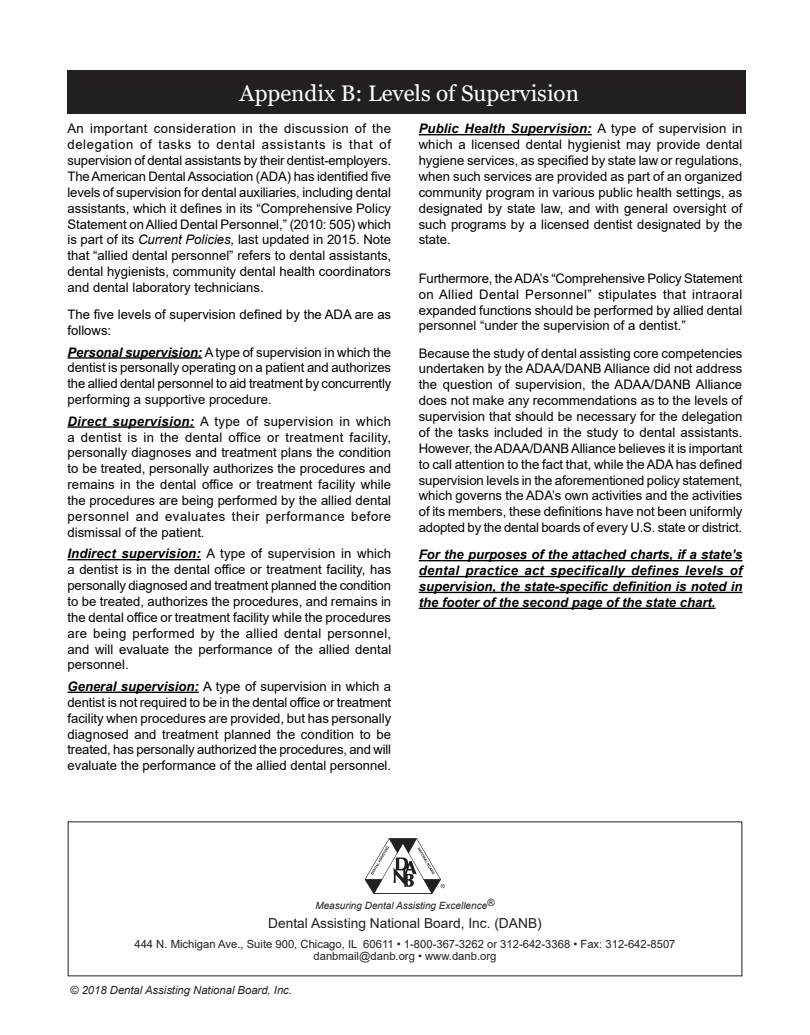
<style>
.page{position:relative;width:810px;height:1035px;background:#fff}
.page>*{position:absolute;margin:0;border:0;box-sizing:border-box;transform-origin:0 0}
.Section_head{font:22.5px "Georgia";color:#fff}
.t1{font:13.75px "Arial";color:#231f20}
.t2{font:13.12px/15.9px "Arial";color:#000;text-align:justify}
.t3{font:italic 700 13.12px/15.9px "Arial";color:#000;text-align:justify}
.t4{font:11.25px "Arial";color:#231f20}
.t5{font:italic 11.25px "Arial";color:#231f20}
.t6{font:italic 10px "Arial";color:#231f20}
.s1{font-weight:700;font-style:italic}
.s2{font-style:italic}
</style>
<div class="page">
<svg style="left:365px;top:838px;width:80px;height:56px"></svg>
<hr style="left:68px;top:357px;width:134px;height:2px;background:#000">
<hr style="left:68px;top:426px;width:127px;height:2px;background:#000">
<hr style="left:68px;top:559px;width:133px;height:1px;background:#000">
<hr style="left:68px;top:692px;width:131px;height:1px;background:#000">
<div style="left:68px;top:70px;width:678px;height:44px;background:#231f20"></div>
<hr style="left:419px;top:134px;width:173px;height:1px;background:#000">
<hr style="left:419px;top:560px;width:323px;height:1px;background:#000">
<hr style="left:419px;top:576px;width:323px;height:1px;background:#000">
<hr style="left:419px;top:592px;width:323px;height:1px;background:#000">
<hr style="left:419px;top:608px;width:297px;height:1px;background:#000">
<p class="Section_head" style="left:240px;top:79px;width:341px">Appendix B: Levels of Supervision</p>
<p class="t2" style="left:419px;top:121px;width:325px"><span class="s1">Public Health Supervision:</span> A type of supervision in which a licensed dental hygienist may provide dental hygiene services, as specified by state law or regulations, when such services are provided as part of an organized community program in various public health settings, as designated by state law, and with general oversight of such programs by a licensed dentist designated by the state.</p>
<p class="t2" style="left:419px;top:270px;width:325px">Furthermore, theADA’s “Comprehensive Policy Statement on Allied Dental Personnel” stipulates that intraoral expanded functions should be performed by allied dental personnel “under the supervision of a dentist.”</p>
<p class="t2" style="left:419px;top:345px;width:325px">Because the study of dental assisting core competencies undertaken by the ADAA/DANB Alliance did not address the question of supervision, the ADAA/DANB Alliance does not make any recommendations as to the levels of supervision that should be necessary for the delegation of the tasks included in the study to dental assistants.<br>However, the ADAA/DANB Alliance believes it is important to call attention to the fact that, while theADAhas defined supervision levels in the aforementioned policy statement, which governs the ADA’s own activities and the activities of its members, these definitions have not been uniformly adopted by the dental boards of every U.S. state or district.</p>
<p class="t3" style="left:419px;top:547px;width:325px">For the purposes of the attached charts, if a state’s dental practice act specifically defines levels of supervision, the state-specific definition is noted in the footer of the second page of the state chart.</p>
<p class="t2" style="left:68px;top:121px;width:325px">An important consideration in the discussion of the delegation of tasks to dental assistants is that of supervision of dental assistants by their dentist-employers.<br>TheAmerican DentalAssociation (ADA) has identified five levels of supervision for dental auxiliaries, including dental assistants, which it defines in its “Comprehensive Policy Statement onAllied Dental Personnel,” (2010: 505) which is part of its <span class="s2">Current Policies,</span> last updated in 2015. Note that “allied dental personnel” refers to dental assistants, dental hygienists, community dental health coordinators and dental laboratory technicians.</p>
<p class="t2" style="left:68px;top:307px;width:325px">The five levels of supervision defined by the ADA are as follows:</p>
<p class="t2" style="left:68px;top:344px;width:325px"><span class="s1">Personal supervision:</span> A type of supervision in which the dentist is personally operating on a patient and authorizes the allied dental personnel to aid treatment by concurrently performing a supportive procedure.</p>
<p class="t2" style="left:68px;top:413px;width:325px"><span class="s1">Direct supervision:</span> A type of supervision in which a dentist is in the dental office or treatment facility, personally diagnoses and treatment plans the condition to be treated, personally authorizes the procedures and remains in the dental office or treatment facility while the procedures are being performed by the allied dental personnel and evaluates their performance before dismissal of the patient.</p>
<p class="t2" style="left:68px;top:546px;width:325px"><span class="s1">Indirect supervision:</span> A type of supervision in which a dentist is in the dental office or treatment facility, has personally diagnosed and treatment planned the condition to be treated, authorizes the procedures, and remains in the dental office or treatment facility while the procedures are being performed by the allied dental personnel, and will evaluate the performance of the allied dental personnel.</p>
<p class="t2" style="left:68px;top:678px;width:325px"><span class="s1">General supervision:</span> A type of supervision in which a dentist is not required to be in the dental office or treatment facility when procedures are provided, but has personally diagnosed and treatment planned the condition to be treated, has personally authorized the procedures, and will evaluate the performance of the allied dental personnel.</p>
<p class="t6" style="left:315px;top:899px;width:181px">Measuring Dental Assisting Excellence®</p>
<p class="t1" style="left:268px;top:914px;width:275px">Dental Assisting National Board, Inc. (DANB)</p>
<p class="t4" style="left:134px;top:936px;width:543px">444 N. Michigan Ave., Suite 900, Chicago, IL 60611 • 1-800-367-3262 or 312-642-3368 • Fax: 312-642-8507</p>
<p class="t4" style="left:314px;top:948px;width:184px">danbmail@danb.org • www.danb.org</p>
<p class="t5" style="left:70px;top:983px;width:223px">© 2018 Dental Assisting National Board, Inc.</p>
</div>
